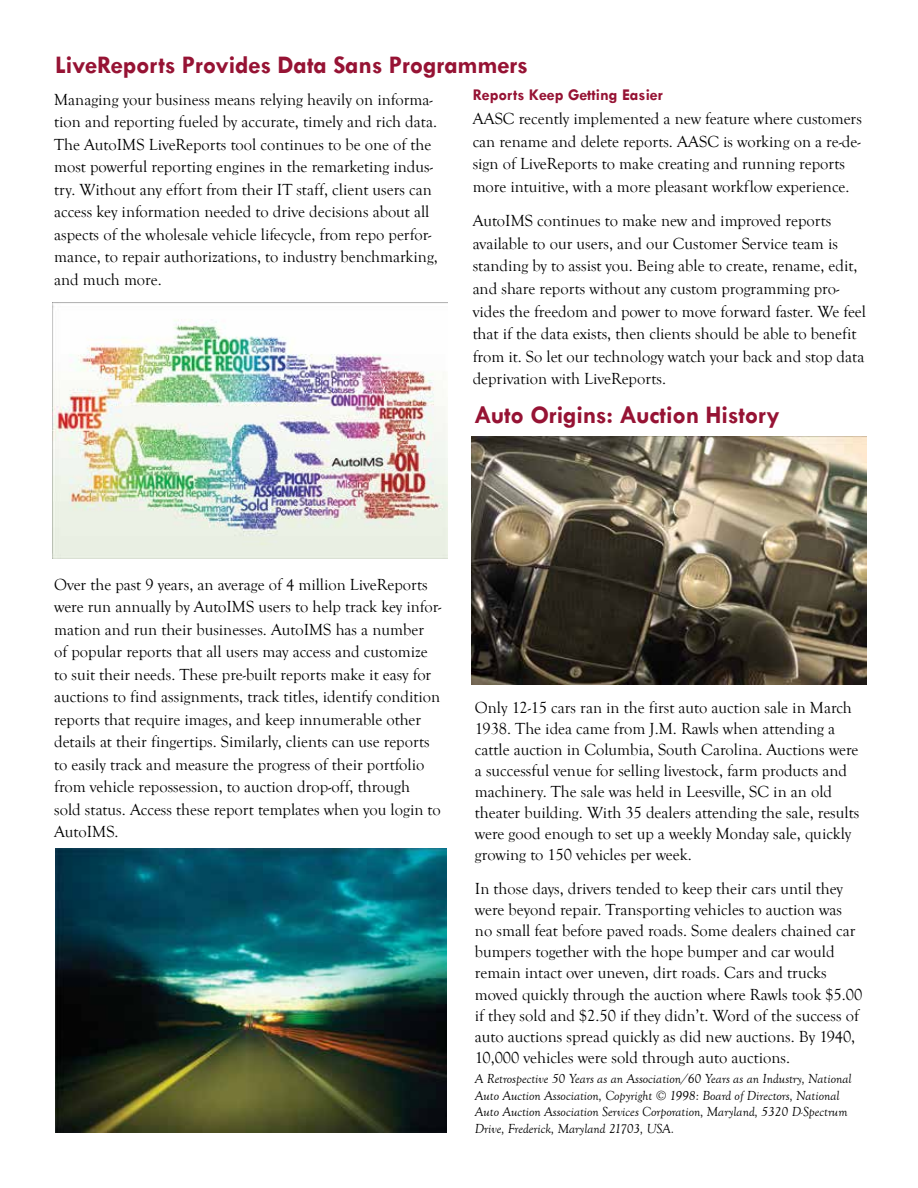
<style>
.page{position:relative;width:918px;height:1188px;background:#fff}
.page>*{position:absolute;margin:0;border:0;box-sizing:border-box;transform-origin:0 0}
.t1{font:700 25.5px "Tw Cen";letter-spacing:-.01em;color:#961334}
.t2{font:16.5px/22.5px "Goudy Old Style T";color:#000}
.t3{font:700 16.5px "Tw Cen";color:#961334}
.t4{font:italic 13.5px/16.5px "Goudy Old Style T";color:#000}
</style>
<div class="page">
<img style="left:53px;top:303px;width:394px;height:255px">
<img style="left:472px;top:437px;width:394px;height:248px">
<img style="left:55px;top:849px;width:391px;height:283px">
<h1 class="t1" style="left:55px;top:50px;width:474px">LiveReports Provides Data Sans Programmers</h1>
<p class="t2" style="left:54px;top:89px;width:385px">Managing your business means relying heavily on informa&shy;tion and reporting fueled by accurate, timely and rich data.<br>The AutoIMS LiveReports tool continues to be one of the most powerful reporting engines in the remarketing indus&shy;try. Without any effort from their IT staff, client users can access key information needed to drive decisions about all aspects of the wholesale vehicle lifecycle, from repo perfor&shy;mance, to repair authorizations, to industry benchmarking, and much more.</p>
<p class="t3" style="left:473px;top:85px;width:192px">Reports Keep Getting Easier</p>
<p class="t2" style="left:473px;top:108px;width:391px">AASC recently implemented a new feature where customers can rename and delete reports. AASC is working on a re-de&shy;sign of LiveReports to make creating and running reports more intuitive, with a more pleasant workflow experience.</p>
<p class="t2" style="left:473px;top:210px;width:395px">AutoIMS continues to make new and improved reports available to our users, and our Customer Service team is standing by to assist you. Being able to create, rename, edit, and share reports without any custom programming pro&shy;vides the freedom and power to move forward faster. We feel that if the data exists, then clients should be able to benefit from it. So let our technology watch your back and stop data deprivation with LiveReports.</p>
<h1 class="t1" style="left:474px;top:399px;width:307px">Auto Origins: Auction History</h1>
<p class="t2" style="left:54px;top:573px;width:389px">Over the past 9 years, an average of 4 million LiveReports were run annually by AutoIMS users to help track key infor&shy;mation and run their businesses. AutoIMS has a number of popular reports that all users may access and customize to suit their needs. These pre-built reports make it easy for auctions to find assignments, track titles, identify condition reports that require images, and keep innumerable other details at their fingertips. Similarly, clients can use reports to easily track and measure the progress of their portfolio from vehicle repossession, to auction drop-off, through<br>sold status. Access these report templates when you login to AutoIMS.</p>
<p class="t2" style="left:475px;top:697px;width:386px;line-height:21px">Only 12-15 cars ran in the first auto auction sale in March 1938. The idea came from J.M. Rawls when attending a cattle auction in Columbia, South Carolina. Auctions were a successful venue for selling livestock, farm products and machinery. The sale was held in Leesville, SC in an old theater building. With 35 dealers attending the sale, results were good enough to set up a weekly Monday sale, quickly growing to 150 vehicles per week.</p>
<p class="t2" style="left:475px;top:879px;width:389px;line-height:21px">In those days, drivers tended to keep their cars until they were beyond repair. Transporting vehicles to auction was no small feat before paved roads. Some dealers chained car bumpers together with the hope bumper and car would remain intact over uneven, dirt roads. Cars and trucks moved quickly through the auction where Rawls took $5.00 if they sold and $2.50 if they didn’t. Word of the success of auto auctions spread quickly as did new auctions. By 1940, 10,000 vehicles were sold through auto auctions.</p>
<p class="t4" style="left:475px;top:1071px;width:378px">A Retrospective 50 Years as an Association/60 Years as an Industry, National Auto Auction Association, Copyright © 1998: Board of Directors, National Auto Auction Association Services Corporation, Maryland, 5320 D-Spectrum Drive, Frederick, Maryland 21703, USA.</p>
</div>
